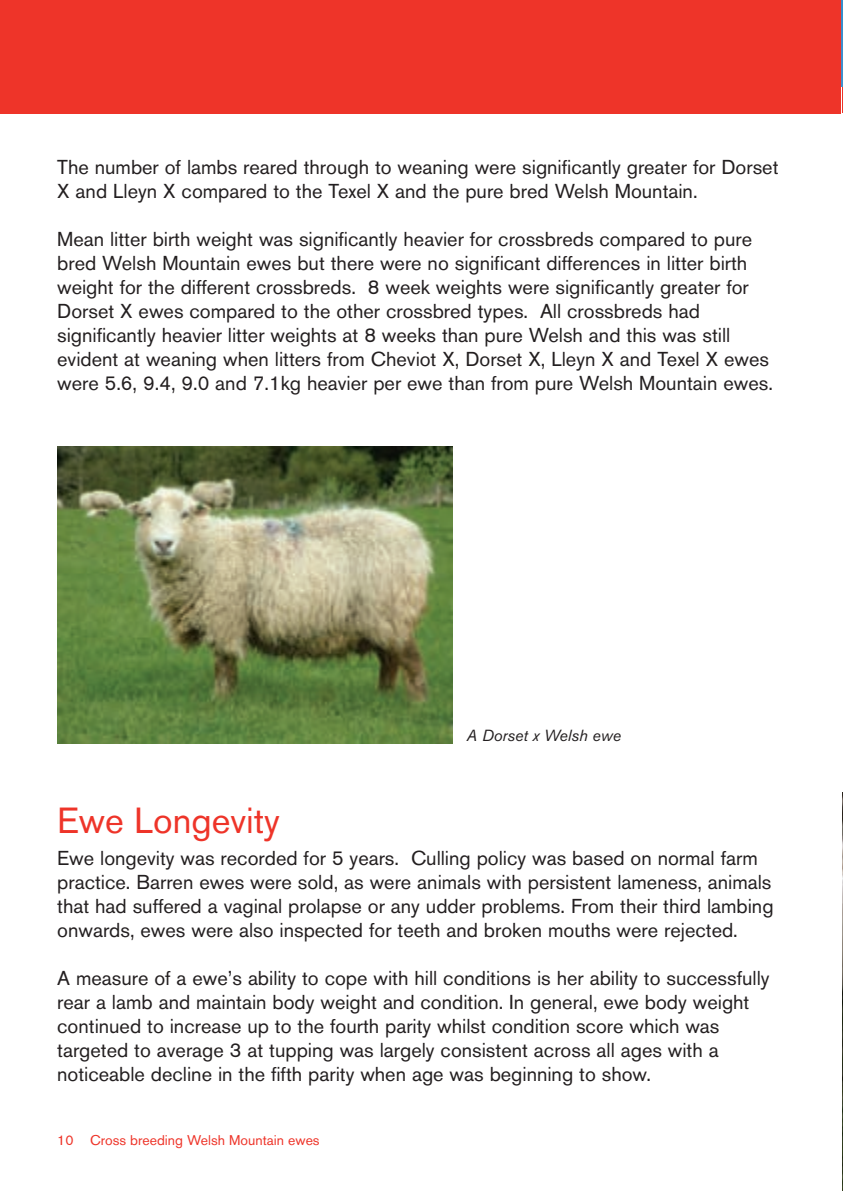
<style>
.page{position:relative;width:843px;height:1191px;background:#fff}
.page>*{position:absolute;margin:0;border:0;box-sizing:border-box;transform-origin:0 0}
.t1{font:36px "Akzidenz Grotesk BQ";color:#ee3429}
.t2{font:20px/24px "Akzidenz Grotesk BQ";color:#231f20}
.t3{font:italic 16px "Akzidenz Grotesk BQ";color:#231f20}
.t4{font:14px "Akzidenz Grotesk BQ";color:#ee3429}
</style>
<div class="page">
<img style="left:842px;top:792px;width:1px;height:398px">
<hr style="left:842px;top:0;width:1px;height:113px;background:#ee3429">
<div style="left:0;top:0;width:840px;height:114px;background:#ee3429"></div>
<img style="left:57px;top:446px;width:396px;height:297px">
<p class="t2" style="left:57px;top:157px;width:723px">The number of lambs reared through to weaning were significantly greater for Dorset<br>X and Lleyn X compared to the Texel X and the pure bred Welsh Mountain.</p>
<p class="t2" style="left:57px;top:229px;width:717px">Mean litter birth weight was significantly heavier for crossbreds compared to pure bred Welsh Mountain ewes but there were no significant differences in litter birth weight for the different crossbreds. 8 week weights were significantly greater for Dorset X ewes compared to the other crossbred types. All crossbreds had significantly heavier litter weights at 8 weeks than pure Welsh and this was still evident at weaning when litters from Cheviot X, Dorset X, Lleyn X and Texel X ewes were 5.6, 9.4, 9.0 and 7.1kg heavier per ewe than from pure Welsh Mountain ewes.</p>
<p class="t3" style="left:467px;top:729px;width:156px">A Dorset x Welsh ewe</p>
<h1 class="t1" style="left:57px;top:807px;width:224px">Ewe Longevity</h1>
<p class="t2" style="left:57px;top:848px;width:718px">Ewe longevity was recorded for 5 years. Culling policy was based on normal farm practice. Barren ewes were sold, as were animals with persistent lameness, animals that had suffered a vaginal prolapse or any udder problems. From their third lambing onwards, ewes were also inspected for teeth and broken mouths were rejected.</p>
<p class="t2" style="left:57px;top:968px;width:714px">A measure of a ewe’s ability to cope with hill conditions is her ability to successfully rear a lamb and maintain body weight and condition. In general, ewe body weight continued to increase up to the fourth parity whilst condition score which was targeted to average 3 at tupping was largely consistent across all ages with a noticeable decline in the fifth parity when age was beginning to show.</p>
<p class="t4" style="left:57px;top:1134px;width:264px">10 Cross breeding Welsh Mountain ewes</p>
</div>
